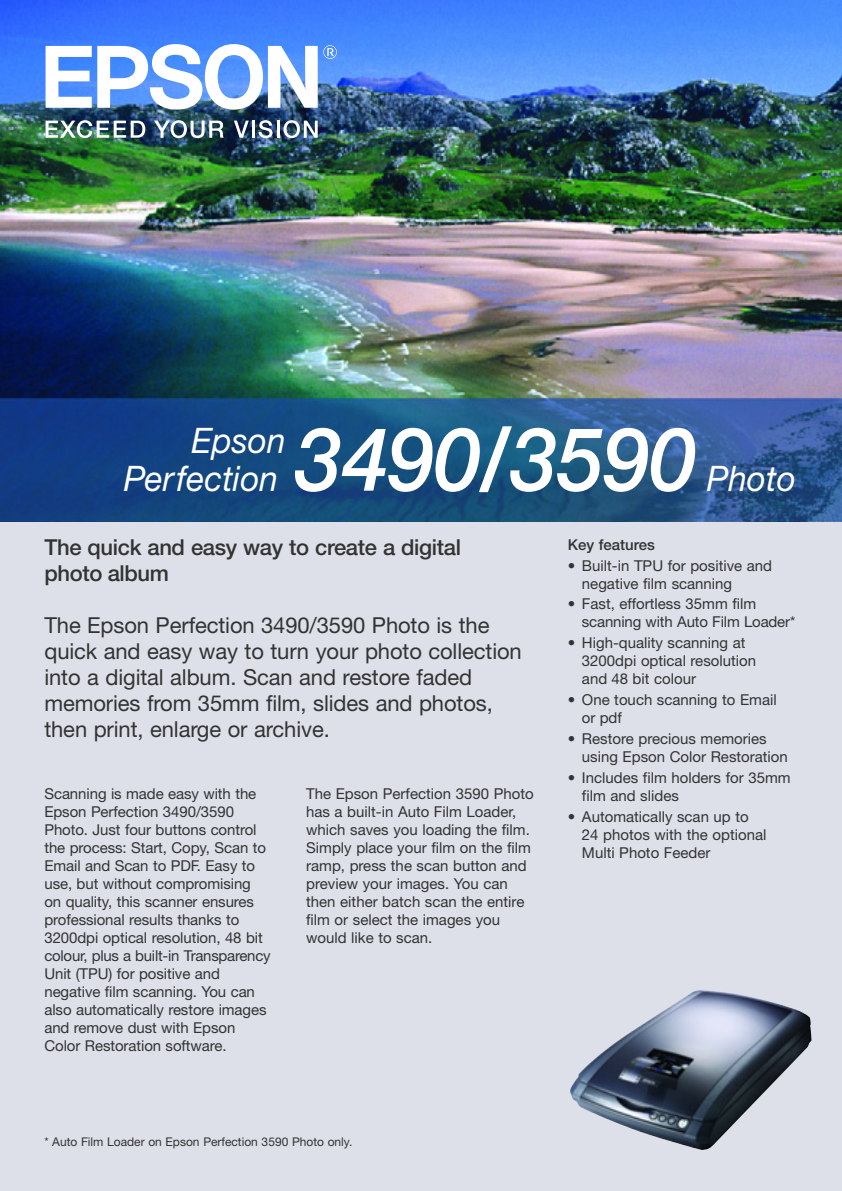
<style>
.page{position:relative;width:842px;height:1191px;background:#fff}
.page>*{position:absolute;margin:0;border:0;box-sizing:border-box;transform-origin:0 0}
.t1{font:italic 500 88px "Helvetica Neue";color:#fff;scale:.95 1}
.t2{font:italic 35.2px/37.6px "Helvetica Neue";color:#fff;text-align:right;scale:.95 1}
.t3{font:22px/26px "Helvetica Neue";letter-spacing:-.005em;color:#333}
.t4{font:500 22px/26px "Helvetica Neue";letter-spacing:-.015em;color:#333}
.t5{font:15px/18px "Helvetica Neue";color:#333}
.t6{font:500 15px "Helvetica Neue";color:#333}
.t7{font:12px "Helvetica Neue";color:#333}
</style>
<div class="page">
<img style="left:0;top:0;width:841px;height:522px">
<div style="left:0;top:522px;width:841px;height:668px;background:#dde0e9"></div>
<img style="left:46px;top:120px;width:99px;height:18px">
<svg style="left:154px;top:120px;width:70px;height:18px"></svg>
<svg style="left:234px;top:121px;width:15px;height:17px"></svg>
<hr style="left:252px;top:121px;width:3px;height:17px;background:#fff">
<svg style="left:259px;top:120px;width:14px;height:18px"></svg>
<hr style="left:277px;top:121px;width:3px;height:17px;background:#fff">
<svg style="left:284px;top:120px;width:34px;height:18px"></svg>
<svg style="left:46px;top:44px;width:291px;height:66px"></svg>
<img style="left:570px;top:990px;width:242px;height:160px">
<h2 class="t2" style="left:124px;top:425px;width:172px">Epson<br>Perfection</h2>
<h1 class="t1" style="left:295px;top:428px;width:424px">3490/3590</h1>
<h2 class="t2" style="left:707px;top:463px;width:95px">Photo</h2>
<h3 class="t4" style="left:44px;top:536px;width:418px">The quick and easy way to create a digital photo album</h3>
<h3 class="t3" style="left:44px;top:614px;width:479px">The Epson Perfection 3490/3590 Photo is the quick and easy way to turn your photo collection into a digital album. Scan and restore faded memories from 35mm film, slides and photos, then print, enlarge or archive.</h3>
<p class="t5" style="left:44px;top:786px;width:228px">Scanning is made easy with the<br>Epson Perfection 3490/3590<br>Photo. Just four buttons control the process: Start, Copy, Scan to<br>Email and Scan to PDF. Easy to use, but without compromising on quality, this scanner ensures professional results thanks to<br>3200dpi optical resolution, 48 bit colour, plus a built-in Transparency<br>Unit (TPU) for positive and negative film scanning. You can also automatically restore images and remove dust with Epson<br>Color Restoration software.</p>
<p class="t5" style="left:306px;top:786px;width:229px">The Epson Perfection 3590 Photo has a built-in Auto Film Loader, which saves you loading the film.<br>Simply place your film on the film ramp, press the scan button and preview your images. You can then either batch scan the entire film or select the images you would like to scan.</p>
<p class="t7" style="left:44px;top:1137px;width:309px">* Auto Film Loader on Epson Perfection 3590 Photo only.</p>
<p class="t6" style="left:568px;top:539px;width:89px">Key features</p>
<p class="t5" style="left:582px;top:558px;width:192px;text-indent:-14px">• Built-in TPU for positive and negative film scanning</p>
<p class="t5" style="left:582px;top:596px;width:215px;text-indent:-14px">• Fast, effortless 35mm film scanning with Auto Film Loader*</p>
<p class="t5" style="left:582px;top:635px;width:176px;text-indent:-14px">• High-quality scanning at<br>3200dpi optical resolution and 48 bit colour</p>
<p class="t5" style="left:582px;top:692px;width:196px;text-indent:-14px">• One touch scanning to Email or pdf</p>
<p class="t5" style="left:582px;top:731px;width:207px;text-indent:-14px">• Restore precious memories using Epson Color Restoration</p>
<p class="t5" style="left:582px;top:770px;width:210px;text-indent:-14px">• Includes film holders for 35mm film and slides</p>
<p class="t5" style="left:582px;top:809px;width:186px;text-indent:-14px">• Automatically scan up to<br>24 photos with the optional<br>Multi Photo Feeder</p>
</div>
